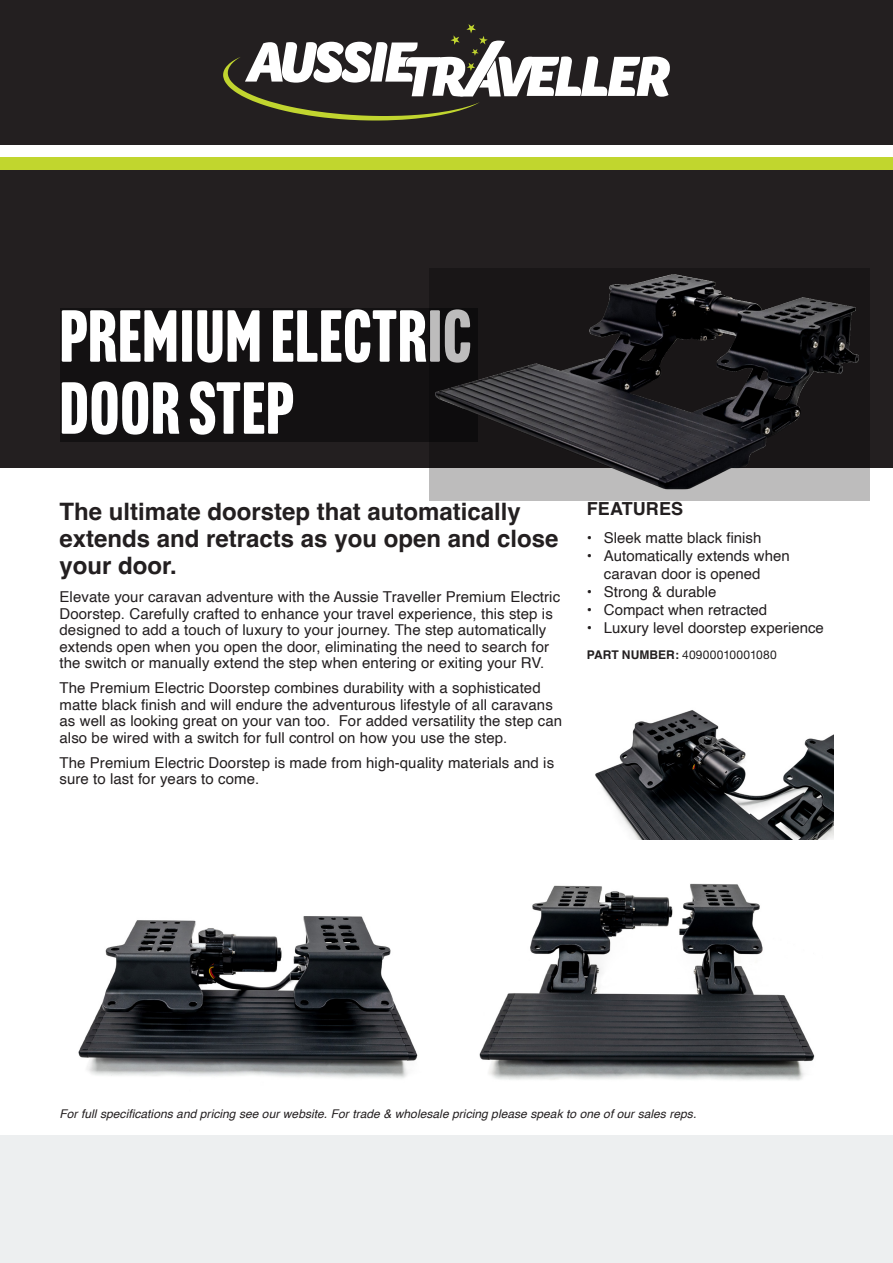
<style>
.page{position:relative;width:893px;height:1263px;background:#fff}
.page>*{position:absolute;margin:0;border:0;box-sizing:border-box;transform-origin:0 0}
.t1{font:72px/72px "Headline Gothic ATF Round";letter-spacing:.01em;color:#fff}
.t2{font:700 24px/27px "Helvetica";color:#231f20}
.t3{font:700 18px "Helvetica";letter-spacing:.005em;color:#231f20}
.t4{font:15px/16.5px "Helvetica";letter-spacing:.005em;color:#231f20}
.t5{font:italic 12px "Helvetica";letter-spacing:.005em;color:#231f20}
.t6{font:12px "Helvetica Neue LT Pro";letter-spacing:.02em;color:#231f20}
.s1{font-family:"Helvetica";font-weight:700}
</style>
<div class="page">
<div style="left:0;top:1135px;width:893px;height:128px;background:#edeff0"></div>
<div style="left:0;top:157px;width:893px;height:13px;background:#c1d62e"></div>
<div style="left:0;top:0;width:893px;height:145px;background:#231f20"></div>
<svg style="left:223px;top:24px;width:447px;height:96px"></svg>
<img style="left:479px;top:883px;width:336px;height:198px">
<img style="left:78px;top:916px;width:340px;height:163px">
<div style="left:0;top:170px;width:893px;height:298px;background:#231f20"></div>
<div style="left:60px;top:308px;width:418px;height:134px;background:#131112"></div>
<img style="left:429px;top:274px;width:441px;height:227px">
<img style="left:595px;top:710px;width:238px;height:130px">
<p class="t1" style="left:60px;top:301px;width:413px">PREMIUM ELECTRIC<br>DOOR STEP</p>
<p class="t2" style="left:60px;top:500px;width:500px">The ultimate doorstep that automatically extends and retracts as you open and close your door.</p>
<p class="t4" style="left:60px;top:589px;width:502px">Elevate your caravan adventure with the Aussie Traveller Premium Electric Doorstep. Carefully crafted to enhance your travel experience, this step is designed to add a touch of luxury to your journey. The step automatically extends open when you open the door, eliminating the need to search for the switch or manually extend the step when entering or exiting your RV.</p>
<p class="t4" style="left:60px;top:680px;width:504px">The Premium Electric Doorstep combines durability with a sophisticated matte black finish and will endure the adventurous lifestyle of all caravans as well as looking great on your van too. For added versatility the step can also be wired with a switch for full control on how you use the step.</p>
<p class="t4" style="left:60px;top:754px;width:496px">The Premium Electric Doorstep is made from high-quality materials and is sure to last for years to come.</p>
<p class="t3" style="left:587px;top:497px;width:98px">FEATURES</p>
<p class="t4" style="left:587px;top:530px;width:176px">• Sleek matte black finish</p>
<p class="t4" style="left:604px;top:547px;width:187px;line-height:18px;text-indent:-17px">• Automatically extends when caravan door is opened</p>
<p class="t4" style="left:587px;top:584px;width:131px">• Strong &amp; durable</p>
<p class="t4" style="left:587px;top:602px;width:182px">• Compact when retracted</p>
<p class="t4" style="left:587px;top:620px;width:239px">• Luxury level doorstep experience</p>
<p class="t6" style="left:587px;top:647px;width:191px"><span class="s1">PART NUMBER:</span> 40900010001080</p>
<p class="t5" style="left:60px;top:1105px;width:638px">For full specifications and pricing see our website. For trade &amp; wholesale pricing please speak to one of our sales reps.</p>
</div>
